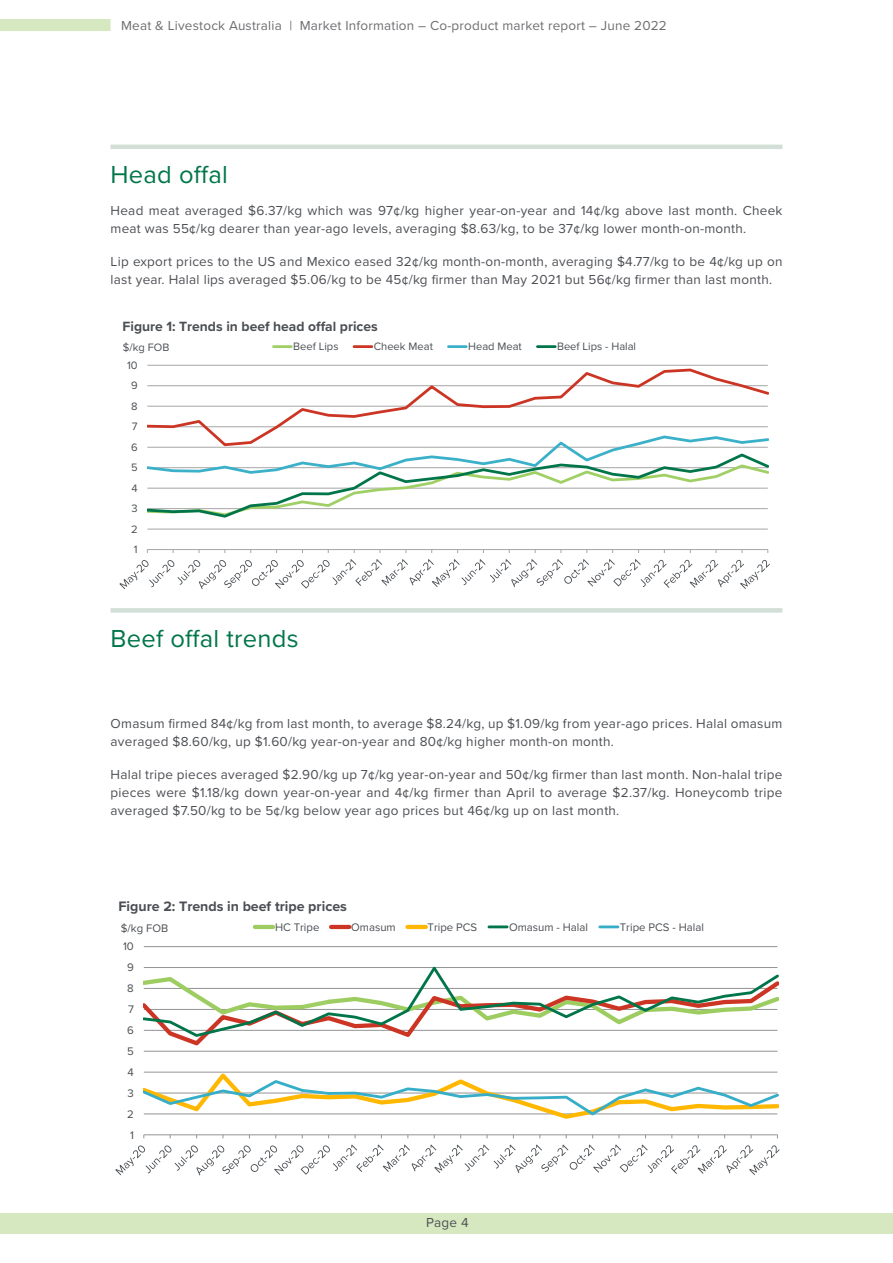
<style>
.page{position:relative;width:893px;height:1263px;background:#fff}
.page>*{position:absolute;margin:0;border:0;box-sizing:border-box;transform-origin:0 0}
.MLA_Sub_Heading{font:25.5px "Proxima Nova";letter-spacing:.01em;color:#00764a}
.t1{font:700 14.25px "Proxima Nova";color:#4b4f54}
.t2{font:700 13.95px "Proxima Nova";color:#4b4f54}
.MLA_Paragraph{font:13.5px/18px "Proxima Nova";letter-spacing:.02em;color:#4d4f54}
.t3{font:13.5px "Proxima Nova";letter-spacing:.015em;color:#6e6d71}
.t4{font:11.4px "Proxima Nova";color:#4b4f54}
.t5{font:11.1px "Proxima Nova";color:#4b4f54}
</style>
<div class="page">
<div style="left:0;top:19px;width:111px;height:12px;background:#d6e8bf"></div>
<div style="left:0;top:1213px;width:893px;height:21px;background:#d6e8bf"></div>
<hr style="left:111px;top:145px;width:671px;height:4px;background:#d2dfd7">
<div style="left:111px;top:608px;width:671px;height:5px;background:#d2dfd7"></div>
<hr style="left:144px;top:1051px;width:633px;height:1px;background:#929395">
<hr style="left:144px;top:946px;width:633px;height:1px;background:#929395">
<hr style="left:144px;top:1134px;width:633px;height:1px;background:#929395">
<svg style="left:144px;top:966px;width:634px;height:72px"></svg>
<svg style="left:144px;top:1071px;width:634px;height:48px"></svg>
<svg style="left:115px;top:1144px;width:665px;height:31px"></svg>
<hr style="left:255px;top:925px;width:18px;height:4px;background:#9dcd61">
<hr style="left:331px;top:925px;width:18px;height:4px;background:#cc3524">
<hr style="left:408px;top:925px;width:18px;height:4px;background:#ffb700">
<hr style="left:489px;top:925px;width:18px;height:3px;background:#007549">
<hr style="left:600px;top:925px;width:18px;height:3px;background:#36aec8">
<hr style="left:147px;top:529px;width:621px;height:1px;background:#a6a6a6">
<hr style="left:147px;top:365px;width:621px;height:1px;background:#a6a6a6">
<hr style="left:147px;top:549px;width:621px;height:1px;background:#a6a6a6">
<svg style="left:147px;top:368px;width:621px;height:65px"></svg>
<svg style="left:147px;top:433px;width:621px;height:85px"></svg>
<svg style="left:119px;top:559px;width:651px;height:30px"></svg>
<hr style="left:273px;top:345px;width:18px;height:3px;background:#a0cf66">
<hr style="left:354px;top:345px;width:18px;height:3px;background:#cc3524">
<hr style="left:448px;top:345px;width:18px;height:3px;background:#3bb0c9">
<hr style="left:537px;top:345px;width:18px;height:3px;background:#007549">
<p class="t3" style="left:121px;top:15px;width:547px">Meat &amp; Livestock Australia | Market Information – Co-product market report – June 2022</p>
<p class="MLA_Sub_Heading" style="left:111px;top:156px;width:119px">Head offal</p>
<p class="MLA_Paragraph" style="left:111px;top:201px;width:673px">Head meat averaged $6.37/kg which was 97¢/kg higher year-on-year and 14¢/kg above last month. Cheek meat was 55¢/kg dearer than year-ago levels, averaging $8.63/kg, to be 37¢/kg lower month-on-month.</p>
<p class="MLA_Paragraph" style="left:111px;top:252px;width:673px">Lip export prices to the US and Mexico eased 32¢/kg month-on-month, averaging $4.77/kg to be 4¢/kg up on last year. Halal lips averaged $5.06/kg to be 45¢/kg firmer than May 2021 but 56¢/kg firmer than last month.</p>
<p class="t2" style="left:123px;top:316px;width:257px">Figure 1: Trends in beef head offal prices</p>
<p class="t5" style="left:293px;top:338px;width:47px">Beef Lips</p>
<p class="t5" style="left:374px;top:338px;width:61px">Cheek Meat</p>
<p class="t5" style="left:468px;top:338px;width:55px">Head Meat</p>
<p class="t5" style="left:557px;top:338px;width:81px">Beef Lips - Halal</p>
<p class="t5" style="left:123px;top:339px;width:48px">$/kg FOB</p>
<p class="t5" style="left:127px;top:357px;width:12px">10</p>
<p class="t5" style="left:131px;top:377px;width:8px">9</p>
<p class="t5" style="left:131px;top:398px;width:8px">8</p>
<p class="t5" style="left:132px;top:418px;width:7px">7</p>
<p class="t5" style="left:131px;top:439px;width:8px">6</p>
<p class="t5" style="left:131px;top:459px;width:8px">5</p>
<p class="t5" style="left:131px;top:480px;width:8px">4</p>
<p class="t5" style="left:131px;top:500px;width:8px">3</p>
<p class="t5" style="left:131px;top:521px;width:8px">2</p>
<p class="t5" style="left:134px;top:541px;width:5px">1</p>
<p class="MLA_Sub_Heading" style="left:111px;top:619px;width:189px">Beef offal trends</p>
<p class="MLA_Paragraph" style="left:111px;top:714px;width:673px">Omasum firmed 84¢/kg from last month, to average $8.24/kg, up $1.09/kg from year-ago prices. Halal omasum averaged $8.60/kg, up $1.60/kg year-on-year and 80¢/kg higher month-on month.</p>
<p class="MLA_Paragraph" style="left:111px;top:765px;width:673px;text-align:justify">Halal tripe pieces averaged $2.90/kg up 7¢/kg year-on-year and 50¢/kg firmer than last month. Non-halal tripe pieces were $1.18/kg down year-on-year and 4¢/kg firmer than April to average $2.37/kg. Honeycomb tripe averaged $7.50/kg to be 5¢/kg below year ago prices but 46¢/kg up on last month.</p>
<p class="t1" style="left:119px;top:896px;width:230px">Figure 2: Trends in beef tripe prices</p>
<p class="t4" style="left:275px;top:918px;width:46px">HC Tripe</p>
<p class="t4" style="left:351px;top:918px;width:46px">Omasum</p>
<p class="t4" style="left:428px;top:918px;width:51px">Tripe PCS</p>
<p class="t4" style="left:509px;top:918px;width:80px">Omasum - Halal</p>
<p class="t4" style="left:620px;top:918px;width:86px">Tripe PCS - Halal</p>
<p class="t4" style="left:121px;top:920px;width:49px">$/kg FOB</p>
<p class="t4" style="left:123px;top:938px;width:12px">10</p>
<p class="t4" style="left:127px;top:959px;width:8px">9</p>
<p class="t4" style="left:127px;top:980px;width:8px">8</p>
<p class="t4" style="left:128px;top:1001px;width:7px">7</p>
<p class="t4" style="left:127px;top:1022px;width:8px">6</p>
<p class="t4" style="left:127px;top:1042px;width:8px">5</p>
<p class="t4" style="left:128px;top:1063px;width:8px">4</p>
<p class="t4" style="left:128px;top:1084px;width:8px">3</p>
<p class="t4" style="left:127px;top:1105px;width:8px">2</p>
<p class="t4" style="left:130px;top:1126px;width:5px">1</p>
<p class="MLA_Paragraph" style="left:426px;top:1213px;width:44px">Page 4</p>
</div>
